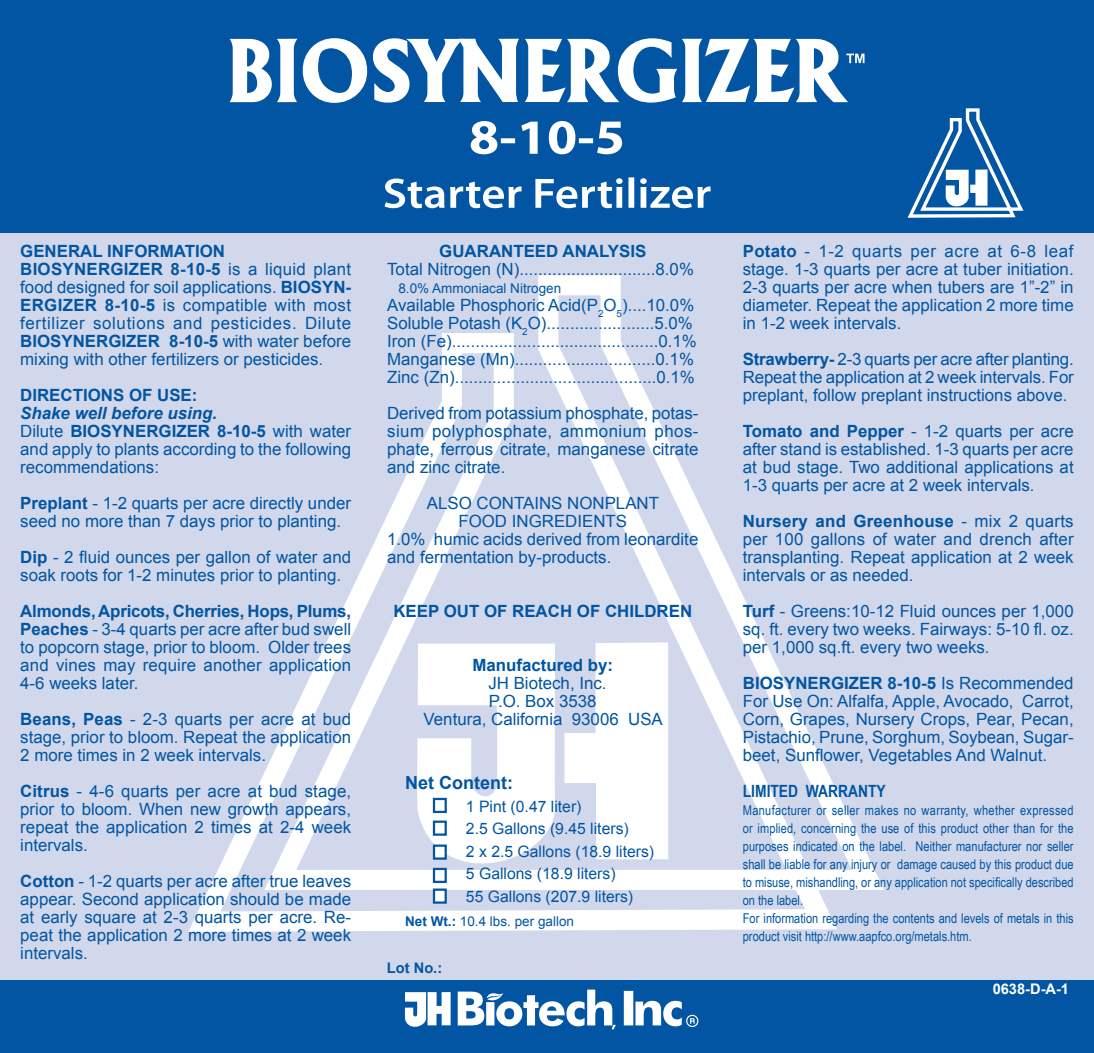
<style>
.page{position:relative;width:1094px;height:1053px;background:#fff}
.page>*{position:absolute;margin:0;border:0;box-sizing:border-box;transform-origin:0 0}
.t1{font:700 18px "Arial";color:#0155a2}
.t2{font:16.88px/18px "Arial";color:#0155a2;text-align:justify}
.t3{font:700 16.88px "Arial";color:#0155a2}
.t4{font:700 16.88px "Arial Narrow";color:#0155a2}
.t5{font:15.75px/22.5px "Arial";color:#0155a2}
.t6{font:700 14.62px "Arial";color:#fff}
.t7{font:700 14.62px "Arial";color:#0155a5}
.t8{font:13.5px/18px "Arial Narrow";color:#0155a2}
.t9{font:13.5px "Arial";color:#0155a2}
.s1{font-weight:700}
.s2{font-weight:700;font-style:italic}
</style>
<div class="page">
<div style="left:1px;top:223px;width:1091px;height:781px;background:#d2d8ec"></div>
<svg style="left:193px;top:275px;width:691px;height:647px"></svg>
<svg style="left:564px;top:642px;width:104px;height:217px"></svg>
<svg style="left:417px;top:644px;width:138px;height:250px"></svg>
<div style="left:0;top:0;width:1094px;height:233px;background:#0155a2"></div>
<svg style="left:908px;top:108px;width:116px;height:108px"></svg>
<div style="left:0;top:980px;width:1094px;height:73px;background:#0155a2"></div>
<div style="left:434px;top:822px;width:12px;height:13px;background:#fff"></div>
<div style="left:433px;top:821px;width:14px;height:15px;border:2px solid #0155a2"></div>
<div style="left:434px;top:846px;width:12px;height:13px;background:#fff"></div>
<div style="left:433px;top:845px;width:14px;height:15px;border:2px solid #0155a2"></div>
<div style="left:434px;top:869px;width:12px;height:13px;background:#fff"></div>
<div style="left:433px;top:868px;width:14px;height:15px;border:2px solid #0155a2"></div>
<div style="left:434px;top:799px;width:12px;height:13px;background:#fff"></div>
<div style="left:433px;top:798px;width:14px;height:15px;border:2px solid #0155a2"></div>
<div style="left:434px;top:890px;width:12px;height:13px;background:#fff"></div>
<div style="left:433px;top:889px;width:14px;height:15px;border:2px solid #0155a2"></div>
<svg style="left:405px;top:992px;width:45px;height:35px"></svg>
<svg style="left:458px;top:990px;width:158px;height:39px"></svg>
<div style="left:624px;top:991px;width:9px;height:34px;background:#fff"></div>
<svg style="left:635px;top:1001px;width:63px;height:26px"></svg>
<svg style="left:230px;top:38px;width:634px;height:65px"></svg>
<svg style="left:471px;top:121px;width:151px;height:33px"></svg>
<svg style="left:384px;top:177px;width:326px;height:31px"></svg>
<p class="t2" style="left:20px;top:243px;width:332px;text-align:left"><span class="s1">GENERAL INFORMATION BIOSYNERGIZER 8-10-5</span> is a liquid plant food designed for soil applications. <span class="s1">BIOSYN-ERGIZER 8-10-5</span> is compatible with most fertilizer solutions and pesticides. Dilute <span class="s1">BIOSYNERGIZER 8-10-5</span> with water before mixing with other fertilizers or pesticides.</p>
<p class="t3" style="left:20px;top:384px;width:179px">DIRECTIONS OF USE:</p>
<p class="t2" style="left:20px;top:405px;width:332px;text-align:left"><span class="s2">Shake well before using.<br></span>Dilute <span class="s1">BIOSYNERGIZER 8-10-5</span> with water and apply to plants according to the following recommendations:</p>
<p class="t2" style="left:20px;top:495px;width:332px"><span class="s1">Preplant</span> - 1-2 quarts per acre directly under seed no more than 7 days prior to planting.</p>
<p class="t2" style="left:20px;top:549px;width:332px"><span class="s1">Dip</span> - 2 fluid ounces per gallon of water and soak roots for 1-2 minutes prior to planting.</p>
<p class="t2" style="left:20px;top:603px;width:332px"><span class="s1">Almonds, Apricots, Cherries, Hops, Plums, Peaches</span> - 3-4 quarts per acre after bud swell to popcorn stage, prior to bloom. Older trees and vines may require another application 4-6 weeks later.</p>
<p class="t2" style="left:20px;top:711px;width:332px"><span class="s1">Beans, Peas</span> - 2-3 quarts per acre at bud stage, prior to bloom. Repeat the application 2 more times in 2 week intervals.</p>
<p class="t2" style="left:20px;top:783px;width:332px"><span class="s1">Citrus</span> - 4-6 quarts per acre at bud stage, prior to bloom. When new growth appears, repeat the application 2 times at 2-4 week intervals.</p>
<p class="t2" style="left:20px;top:873px;width:332px"><span class="s1">Cotton</span> - 1-2 quarts per acre after true leaves appear. Second application should be made at early square at 2-3 quarts per acre. Re&shy;peat the application 2 more times at 2 week intervals.</p>
<p class="t3" style="left:439px;top:240px;width:208px">GUARANTEED ANALYSIS</p>
<p class="t2" style="left:387px;top:261px;width:308px">Total Nitrogen (N).............................8.0%</p>
<p class="t9" style="left:398px;top:280px;width:164px">8.0% Ammoniacal Nitrogen</p>
<p class="t2" style="left:387px;top:297px;width:311px;text-align:left">Available Phosphoric Acid(P<sub>2</sub>O<sub>5</sub>)....10.0% Soluble Potash (K<sub>2</sub>O).......................5.0% Iron (Fe)............................................0.1% Manganese (Mn)..............................0.1% Zinc (Zn)...........................................0.1%</p>
<p class="t2" style="left:387px;top:405px;width:313px">Derived from potassium phosphate, potas&shy;sium polyphosphate, ammonium phos&shy;phate, ferrous citrate, manganese citrate and zinc citrate.</p>
<p class="t2" style="left:427px;top:495px;width:234px">ALSO CONTAINS NONPLANT</p>
<p class="t2" style="left:458px;top:513px;width:170px">FOOD INGREDIENTS</p>
<p class="t2" style="left:387px;top:531px;width:313px">1.0% humic acids derived from leonardite</p>
<p class="t2" style="left:387px;top:549px;width:226px">and fermentation by-products.</p>
<p class="t3" style="left:393px;top:600px;width:300px">KEEP OUT OF REACH OF CHILDREN</p>
<p class="t3" style="left:472px;top:654px;width:142px">Manufactured by:</p>
<p class="t2" style="left:423px;top:675px;width:241px;text-align:center">JH Biotech, Inc.<br>P.O. Box 3538<br>Ventura, California 93006 USA</p>
<p class="t1" style="left:405px;top:771px;width:109px">Net Content:</p>
<p class="t5" style="left:466px;top:795px;width:190px">1 Pint (0.47 liter)<br>2.5 Gallons (9.45 liters)<br>2 x 2.5 Gallons (18.9 liters)<br>5 Gallons (18.9 liters)<br>55 Gallons (207.9 liters)</p>
<p class="t9" style="left:405px;top:913px;width:170px"><span class="s1">Net Wt.:</span> 10.4 lbs. per gallon</p>
<p class="t7" style="left:387px;top:958px;width:57px">Lot No.:</p>
<p class="t2" style="left:742px;top:243px;width:332px"><span class="s1">Potato</span> - 1-2 quarts per acre at 6-8 leaf stage. 1-3 quarts per acre at tuber initiation.<br>2-3 quarts per acre when tubers are 1”-2” in diameter. Repeat the application 2 more time in 1-2 week intervals.</p>
<p class="t2" style="left:742px;top:351px;width:332px"><span class="s1">Strawberry-</span> 2-3 quarts per acre after planting.<br>Repeat the application at 2 week intervals. For preplant, follow preplant instructions above.</p>
<p class="t2" style="left:742px;top:423px;width:332px"><span class="s1">Tomato and Pepper</span> - 1-2 quarts per acre after stand is established. 1-3 quarts per acre at bud stage. Two additional applications at 1-3 quarts per acre at 2 week intervals.</p>
<p class="t2" style="left:742px;top:513px;width:332px"><span class="s1">Nursery and Greenhouse</span> - mix 2 quarts per 100 gallons of water and drench after transplanting. Repeat application at 2 week intervals or as needed.</p>
<p class="t2" style="left:742px;top:603px;width:332px"><span class="s1">Turf</span> - Greens:10-12 Fluid ounces per 1,000 sq. ft. every two weeks. Fairways: 5-10 fl. oz. per 1,000 sq.ft. every two weeks.</p>
<p class="t2" style="left:742px;top:675px;width:332px"><span class="s1">BIOSYNERGIZER 8-10-5</span> Is Recommended For Use On: Alfalfa, Apple, Avocado, Carrot, Corn, Grapes, Nursery Crops, Pear, Pecan, Pistachio, Prune, Sorghum, Soybean, Sugar&shy;beet, Sunflower, Vegetables And Walnut.</p>
<p class="t4" style="left:742px;top:779px;width:144px">LIMITED WARRANTY</p>
<p class="t8" style="left:742px;top:801px;width:332px">Manufacturer or seller makes no warranty, whether expressed or implied, concerning the use of this product other than for the purposes indicated on the label. Neither manufacturer nor seller shall be liable for any injury or damage caused by this product due to misuse, mishandling, or any application not specifically described on the label.<br>For information regarding the contents and levels of metals in this product visit http://www.aapfco.org/metals.htm.</p>
<p class="t6" style="left:992px;top:979px;width:78px">0638-D-A-1</p>
</div>
